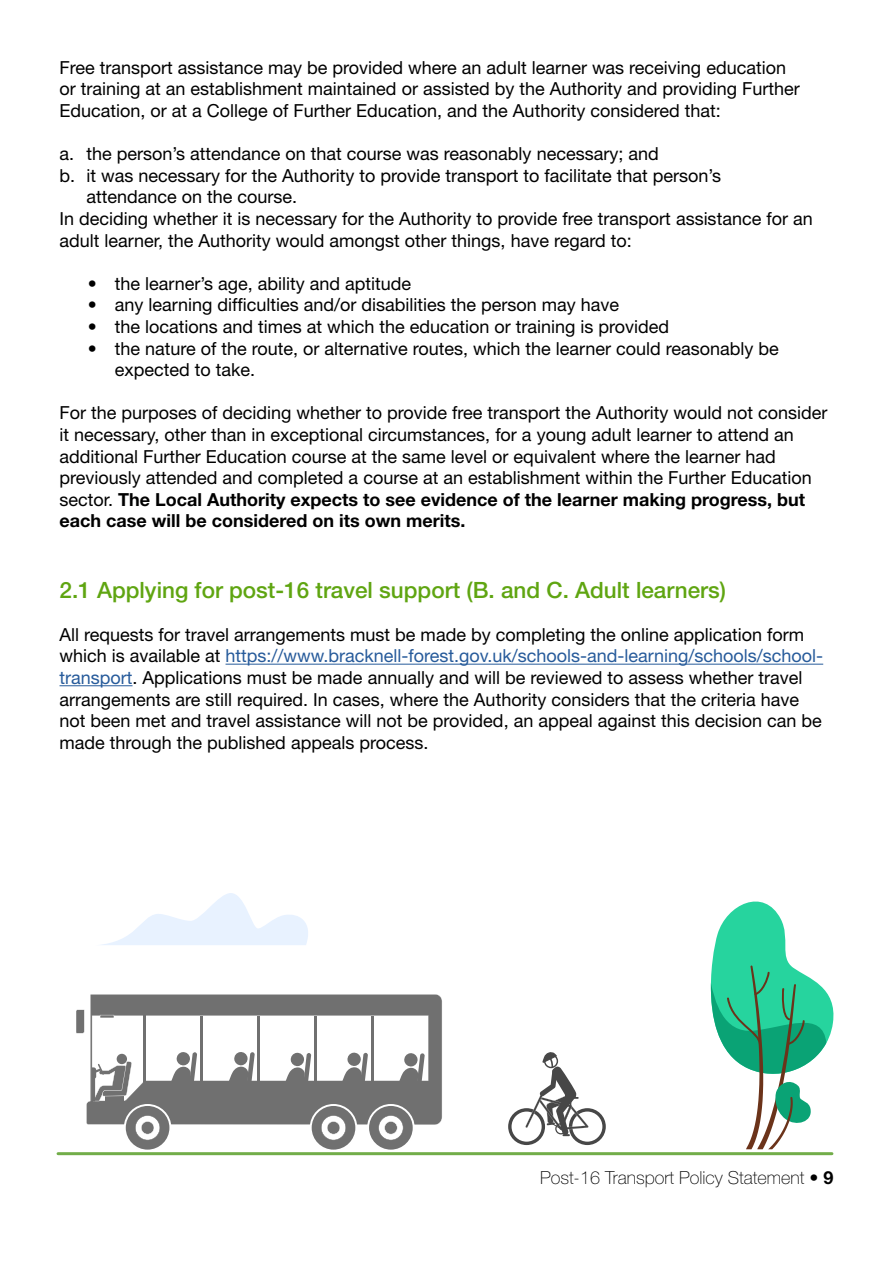
<style>
.page{position:relative;width:893px;height:1263px;background:#fff}
.page>*{position:absolute;margin:0;border:0;box-sizing:border-box;transform-origin:0 0}
.Sub_heading{font:500 22.5px "Helvetica Neue";color:#5fa511}
.t1{font:18px/21.6px "Helvetica Neue";color:#000}
.t2{font:100 18px "Helvetica Neue";color:#000}
.s1{font-weight:700}
.s2{color:#275b9b}
</style>
<div class="page">
<hr style="left:58px;top:1152px;width:774px;height:3px;background:#72ad49">
<hr style="left:226px;top:664px;width:597px;height:1px;background:#275b9b">
<hr style="left:60px;top:685px;width:73px;height:1px;background:#275b9b">
<svg style="left:86px;top:994px;width:356px;height:131px;background:#7b7b7b"></svg>
<hr style="left:144px;top:1014px;width:2px;height:69px;background:#707070">
<svg style="left:76px;top:1009px;width:8px;height:24px"></svg>
<svg style="left:92px;top:1015px;width:337px;height:135px"></svg>
<svg style="left:710px;top:901px;width:124px;height:248px"></svg>
<svg style="left:508px;top:1052px;width:98px;height:93px"></svg>
<svg style="left:101px;top:893px;width:207px;height:52px"></svg>
<p class="t1" style="left:60px;top:56px;width:742px">Free transport assistance may be provided where an adult learner was receiving education or training at an establishment maintained or assisted by the Authority and providing Further<br>Education, or at a College of Further Education, and the Authority considered that:</p>
<p class="t1" style="left:60px;top:143px;width:601px">a. the person’s attendance on that course was reasonably necessary; and</p>
<p class="t1" style="left:87px;top:164px;width:636px;text-indent:-27px">b. it was necessary for the Authority to provide transport to facilitate that person’s attendance on the course.</p>
<p class="t1" style="left:60px;top:207px;width:755px">In deciding whether it is necessary for the Authority to provide free transport assistance for an adult learner, the Authority would amongst other things, have regard to:</p>
<p class="t1" style="left:88px;top:272px;width:325px">• the learner’s age, ability and aptitude</p>
<p class="t1" style="left:88px;top:294px;width:533px">• any learning difficulties and/or disabilities the person may have</p>
<p class="t1" style="left:88px;top:315px;width:583px">• the locations and times at which the education or training is provided</p>
<p class="t1" style="left:115px;top:337px;width:666px;text-indent:-27px">• the nature of the route, or alternative routes, which the learner could reasonably be expected to take.</p>
<p class="t1" style="left:60px;top:402px;width:769px">For the purposes of deciding whether to provide free transport the Authority would not consider it necessary, other than in exceptional circumstances, for a young adult learner to attend an additional Further Education course at the same level or equivalent where the learner had previously attended and completed a course at an establishment within the Further Education sector. <span class="s1">The Local Authority expects to see evidence of the learner making progress, but each case will be considered on its own merits.</span></p>
<p class="Sub_heading" style="left:60px;top:576px;width:668px">2.1 Applying for post-16 travel support (B. and C. Adult learners)</p>
<p class="t1" style="left:60px;top:623px;width:765px">All requests for travel arrangements must be made by completing the online application form which is available at <span class="s2">https://www.bracknell-forest.gov.uk/schools-and-learning/schools/school&shy;transport</span>. Applications must be made annually and will be reviewed to assess whether travel arrangements are still required. In cases, where the Authority considers that the criteria have not been met and travel assistance will not be provided, an appeal against this decision can be made through the published appeals process.</p>
<p class="t2" style="left:540px;top:1167px;width:295px">Post-16 Transport Policy Statement • <span class="s1">9</span></p>
</div>
